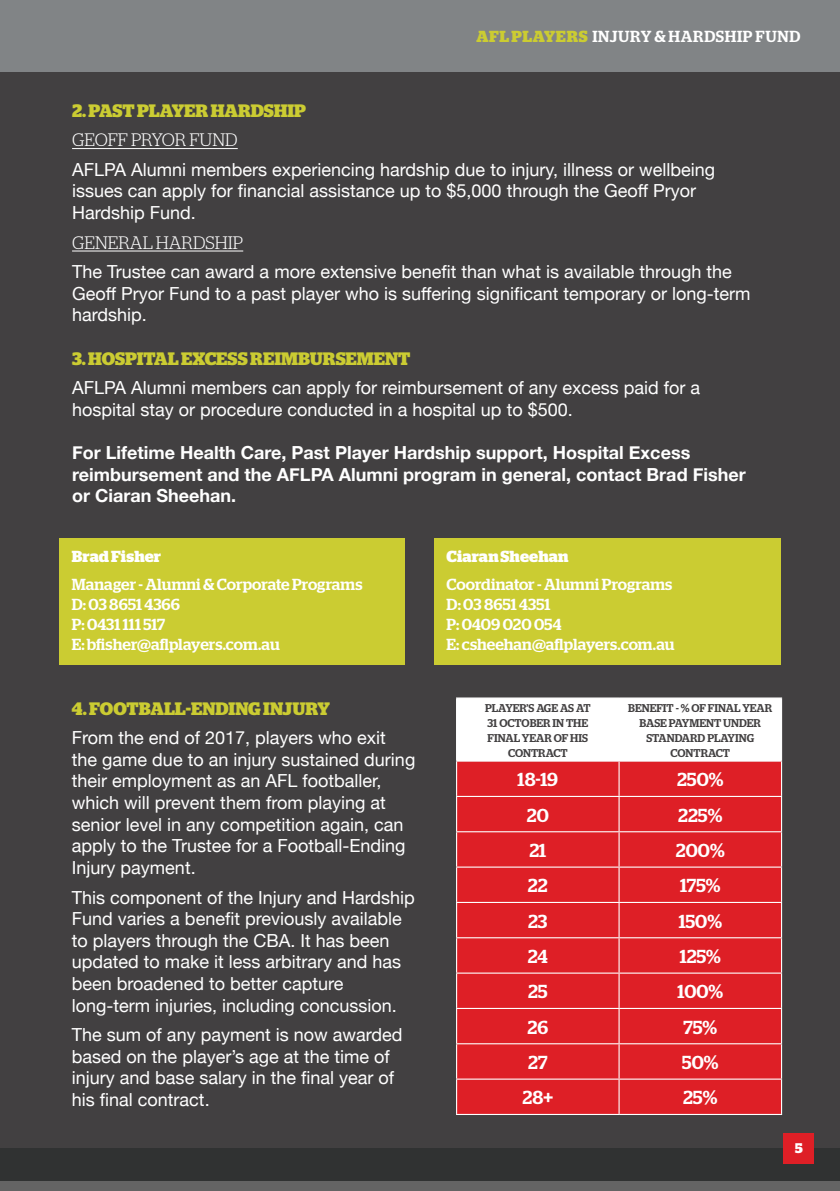
<style>
.page{position:relative;width:840px;height:1191px;background:#fff}
.page>*{position:absolute;margin:0;border:0;box-sizing:border-box;transform-origin:0 0}
.Paragraph_Style_5{font:500 18.8px "Stag";color:#fff}
.Paragraph_Style_3{font:500 18.8px "Stag";color:#fff}
.GC{font:18px/21.6px "Helvetica Neue";color:#fff}
.GC-2{font:700 18px/21.6px "Helvetica Neue";color:#fff}
.GC-3{font:700 18px "Stag";color:#cbcc32}
.GC-4{font:300 18px "Stag";color:#fff}
.Body_Copy_Stag_No_In{font:500 16px/20px "Stag";letter-spacing:.005em;color:#fff}
.Body_Copy_Stag_No_In-2{font:500 16px "Stag";letter-spacing:.04em;color:#fff}
.Body_Copy_Stag_No_In-3{font:700 16px "Stag";letter-spacing:.005em;color:#fff}
.t1{font:700 14px "Stag";color:#fff}
.Paragraph_Style_3-2{font:500 11.2px/15px "Stag";color:#424041;text-align:center}
.s1{font-weight:700;color:#cbcc32}
</style>
<div class="page">
<div style="left:0;top:0;width:839px;height:1191px;background:#424041"></div>
<hr style="left:72px;top:148px;width:165px;height:1px;background:#fff">
<hr style="left:72px;top:251px;width:171px;height:1px;background:#fff">
<div style="left:59px;top:538px;width:346px;height:126px;background:#cbcc32"></div>
<div style="left:434px;top:538px;width:346px;height:126px;background:#cbcc32"></div>
<div style="left:457px;top:698px;width:323px;height:62px;background:#fff"></div>
<div style="left:457px;top:761px;width:323px;height:352px;background:#de1f26"></div>
<hr style="left:456px;top:761px;width:1px;height:35px;background:#fff">
<hr style="left:618px;top:761px;width:1px;height:35px;background:#fff">
<hr style="left:780px;top:761px;width:1px;height:35px;background:#fff">
<hr style="left:456px;top:796px;width:162px;height:1px;background:#fff">
<hr style="left:456px;top:797px;width:1px;height:34px;background:#fff">
<hr style="left:618px;top:796px;width:163px;height:1px;background:#fff">
<hr style="left:618px;top:797px;width:1px;height:34px;background:#fff">
<hr style="left:780px;top:797px;width:1px;height:34px;background:#fff">
<hr style="left:456px;top:831px;width:162px;height:1px;background:#fff">
<hr style="left:456px;top:832px;width:1px;height:34px;background:#fff">
<hr style="left:618px;top:831px;width:163px;height:1px;background:#fff">
<hr style="left:618px;top:832px;width:1px;height:34px;background:#fff">
<hr style="left:780px;top:832px;width:1px;height:34px;background:#fff">
<hr style="left:456px;top:866px;width:162px;height:1px;background:#fff">
<hr style="left:456px;top:867px;width:1px;height:35px;background:#fff">
<hr style="left:618px;top:866px;width:163px;height:1px;background:#fff">
<hr style="left:618px;top:867px;width:1px;height:35px;background:#fff">
<hr style="left:780px;top:867px;width:1px;height:35px;background:#fff">
<hr style="left:456px;top:902px;width:162px;height:1px;background:#fff">
<hr style="left:456px;top:903px;width:1px;height:34px;background:#fff">
<hr style="left:618px;top:902px;width:163px;height:1px;background:#fff">
<hr style="left:618px;top:903px;width:1px;height:34px;background:#fff">
<hr style="left:780px;top:903px;width:1px;height:34px;background:#fff">
<hr style="left:456px;top:937px;width:162px;height:1px;background:#fff">
<hr style="left:456px;top:938px;width:1px;height:34px;background:#fff">
<hr style="left:618px;top:937px;width:163px;height:1px;background:#fff">
<hr style="left:618px;top:938px;width:1px;height:34px;background:#fff">
<hr style="left:780px;top:938px;width:1px;height:34px;background:#fff">
<hr style="left:456px;top:972px;width:162px;height:1px;background:#fff">
<hr style="left:456px;top:973px;width:1px;height:35px;background:#fff">
<hr style="left:618px;top:972px;width:163px;height:1px;background:#fff">
<hr style="left:618px;top:973px;width:1px;height:35px;background:#fff">
<hr style="left:780px;top:973px;width:1px;height:35px;background:#fff">
<hr style="left:456px;top:1008px;width:162px;height:1px;background:#fff">
<hr style="left:456px;top:1009px;width:1px;height:34px;background:#fff">
<hr style="left:618px;top:1008px;width:163px;height:1px;background:#fff">
<hr style="left:618px;top:1009px;width:1px;height:34px;background:#fff">
<hr style="left:780px;top:1009px;width:1px;height:34px;background:#fff">
<hr style="left:456px;top:1043px;width:162px;height:1px;background:#fff">
<hr style="left:456px;top:1044px;width:1px;height:34px;background:#fff">
<hr style="left:618px;top:1043px;width:163px;height:1px;background:#fff">
<hr style="left:618px;top:1044px;width:1px;height:34px;background:#fff">
<hr style="left:780px;top:1044px;width:1px;height:34px;background:#fff">
<hr style="left:456px;top:1078px;width:162px;height:1px;background:#fff">
<hr style="left:456px;top:1079px;width:1px;height:34px;background:#fff">
<hr style="left:618px;top:1078px;width:163px;height:1px;background:#fff">
<hr style="left:618px;top:1079px;width:1px;height:34px;background:#fff">
<hr style="left:780px;top:1079px;width:1px;height:34px;background:#fff">
<hr style="left:456px;top:1113px;width:162px;height:2px;background:#fff">
<hr style="left:618px;top:1113px;width:163px;height:2px;background:#fff">
<hr style="left:456px;top:697px;width:162px;height:1px;background:#fff">
<hr style="left:456px;top:698px;width:1px;height:62px;background:#fff">
<hr style="left:618px;top:697px;width:163px;height:1px;background:#fff">
<hr style="left:618px;top:698px;width:1px;height:62px;background:#fff">
<hr style="left:780px;top:698px;width:1px;height:62px;background:#fff">
<hr style="left:456px;top:760px;width:162px;height:1px;background:#fff">
<hr style="left:618px;top:760px;width:163px;height:1px;background:#fff">
<div style="left:0;top:1148px;width:839px;height:32px;background:#303232"></div>
<div style="left:0;top:1180px;width:839px;height:11px;background:#646464"></div>
<div style="left:783px;top:1133px;width:30px;height:30px;background:#de1f26"></div>
<div style="left:0;top:0;width:839px;height:72px;background:#818486"></div>
<p class="Body_Copy_Stag_No_In-2" style="left:476px;top:27px;width:325px"><span class="s1">AFL PLAYERS</span> INJURY &amp; HARDSHIP FUND</p>
<p class="GC-3" style="left:72px;top:100px;width:235px">2. PAST PLAYER HARDSHIP</p>
<p class="GC-4" style="left:72px;top:130px;width:167px">GEOFF PRYOR FUND</p>
<p class="GC" style="left:72px;top:160px;width:644px">AFLPA Alumni members experiencing hardship due to injury, illness or wellbeing issues can apply for financial assistance up to $5,000 through the Geoff Pryor<br>Hardship Fund.</p>
<p class="GC-4" style="left:72px;top:232px;width:172px">GENERAL HARDSHIP</p>
<p class="GC" style="left:72px;top:262px;width:679px">The Trustee can award a more extensive benefit than what is available through the<br>Geoff Pryor Fund to a past player who is suffering significant temporary or long-term hardship.</p>
<p class="GC-3" style="left:72px;top:348px;width:340px">3. HOSPITAL EXCESS REIMBURSEMENT</p>
<p class="GC" style="left:72px;top:378px;width:629px">AFLPA Alumni members can apply for reimbursement of any excess paid for a hospital stay or procedure conducted in a hospital up to $500.</p>
<p class="GC-2" style="left:72px;top:442px;width:674px">For Lifetime Health Care, Past Player Hardship support, Hospital Excess reimbursement and the AFLPA Alumni program in general, contact Brad Fisher or Ciaran Sheehan.</p>
<p class="Body_Copy_Stag_No_In-3" style="left:72px;top:547px;width:91px">Brad Fisher</p>
<p class="Body_Copy_Stag_No_In" style="left:72px;top:574px;width:292px">Manager - Alumni &amp; Corporate Programs<br>D: 03 8651 4366</p>
<p class="Body_Copy_Stag_No_In" style="left:72px;top:614px;width:95px">P: 0431 111 517</p>
<p class="Body_Copy_Stag_No_In" style="left:72px;top:634px;width:209px">E: bfisher@aflplayers.com.au</p>
<p class="GC-3" style="left:72px;top:698px;width:259px">4. FOOTBALL-ENDING INJURY</p>
<p class="GC" style="left:72px;top:728px;width:345px">From the end of 2017, players who exit the game due to an injury sustained during their employment as an AFL footballer, which will prevent them from playing at senior level in any competition again, can apply to the Trustee for a Football-Ending Injury payment.</p>
<p class="GC" style="left:72px;top:887px;width:344px">This component of the Injury and Hardship Fund varies a benefit previously available to players through the CBA. It has been updated to make it less arbitrary and has been broadened to better capture long-term injuries, including concussion.</p>
<p class="GC" style="left:72px;top:1025px;width:332px">The sum of any payment is now awarded based on the player’s age at the time of injury and base salary in the final year of his final contract.</p>
<p class="Body_Copy_Stag_No_In-3" style="left:446px;top:547px;width:123px">Ciaran Sheehan</p>
<p class="Body_Copy_Stag_No_In" style="left:446px;top:574px;width:227px">Coordinator - Alumni Programs</p>
<p class="Body_Copy_Stag_No_In" style="left:446px;top:594px;width:106px">D: 03 8651 4351</p>
<p class="Body_Copy_Stag_No_In" style="left:446px;top:614px;width:116px">P: 0409 020 054</p>
<p class="Body_Copy_Stag_No_In" style="left:446px;top:634px;width:229px">E: csheehan@aflplayers.com.au</p>
<p class="Paragraph_Style_3-2" style="left:485px;top:700px;width:107px">PLAYER’S AGE AS AT</p>
<p class="Paragraph_Style_3-2" style="left:487px;top:715px;width:102px">31 OCTOBER IN THE<br>FINAL YEAR OF HIS<br>CONTRACT</p>
<p class="Paragraph_Style_3-2" style="left:628px;top:700px;width:145px">BENEFIT - % OF FINAL YEAR</p>
<p class="Paragraph_Style_3-2" style="left:639px;top:715px;width:123px">BASE PAYMENT UNDER<br>STANDARD PLAYING<br>CONTRACT</p>
<p class="Paragraph_Style_5" style="left:517px;top:768px;width:42px">18-19</p>
<p class="Paragraph_Style_5" style="left:676px;top:768px;width:48px">250%</p>
<p class="Paragraph_Style_5" style="left:526px;top:804px;width:23px">20</p>
<p class="Paragraph_Style_5" style="left:678px;top:804px;width:46px">225%</p>
<p class="Paragraph_Style_5" style="left:529px;top:839px;width:18px">21</p>
<p class="Paragraph_Style_5" style="left:675px;top:839px;width:50px">200%</p>
<p class="Paragraph_Style_5" style="left:527px;top:874px;width:21px">22</p>
<p class="Paragraph_Style_5" style="left:679px;top:874px;width:42px">175%</p>
<p class="Paragraph_Style_3" style="left:528px;top:910px;width:21px">23</p>
<p class="Paragraph_Style_5" style="left:678px;top:910px;width:45px">150%</p>
<p class="Paragraph_Style_5" style="left:527px;top:945px;width:21px">24</p>
<p class="Paragraph_Style_5" style="left:679px;top:945px;width:43px">125%</p>
<p class="Paragraph_Style_5" style="left:527px;top:980px;width:21px">25</p>
<p class="Paragraph_Style_5" style="left:677px;top:980px;width:47px">100%</p>
<p class="Paragraph_Style_5" style="left:527px;top:1016px;width:22px">26</p>
<p class="Paragraph_Style_5" style="left:683px;top:1016px;width:35px">75%</p>
<p class="Paragraph_Style_5" style="left:527px;top:1051px;width:21px">27</p>
<p class="Paragraph_Style_5" style="left:681px;top:1051px;width:38px">50%</p>
<p class="Paragraph_Style_5" style="left:522px;top:1086px;width:32px">28+</p>
<p class="Paragraph_Style_5" style="left:682px;top:1086px;width:36px">25%</p>
<p class="t1" style="left:794px;top:1140px;width:9px">5</p>
</div>
